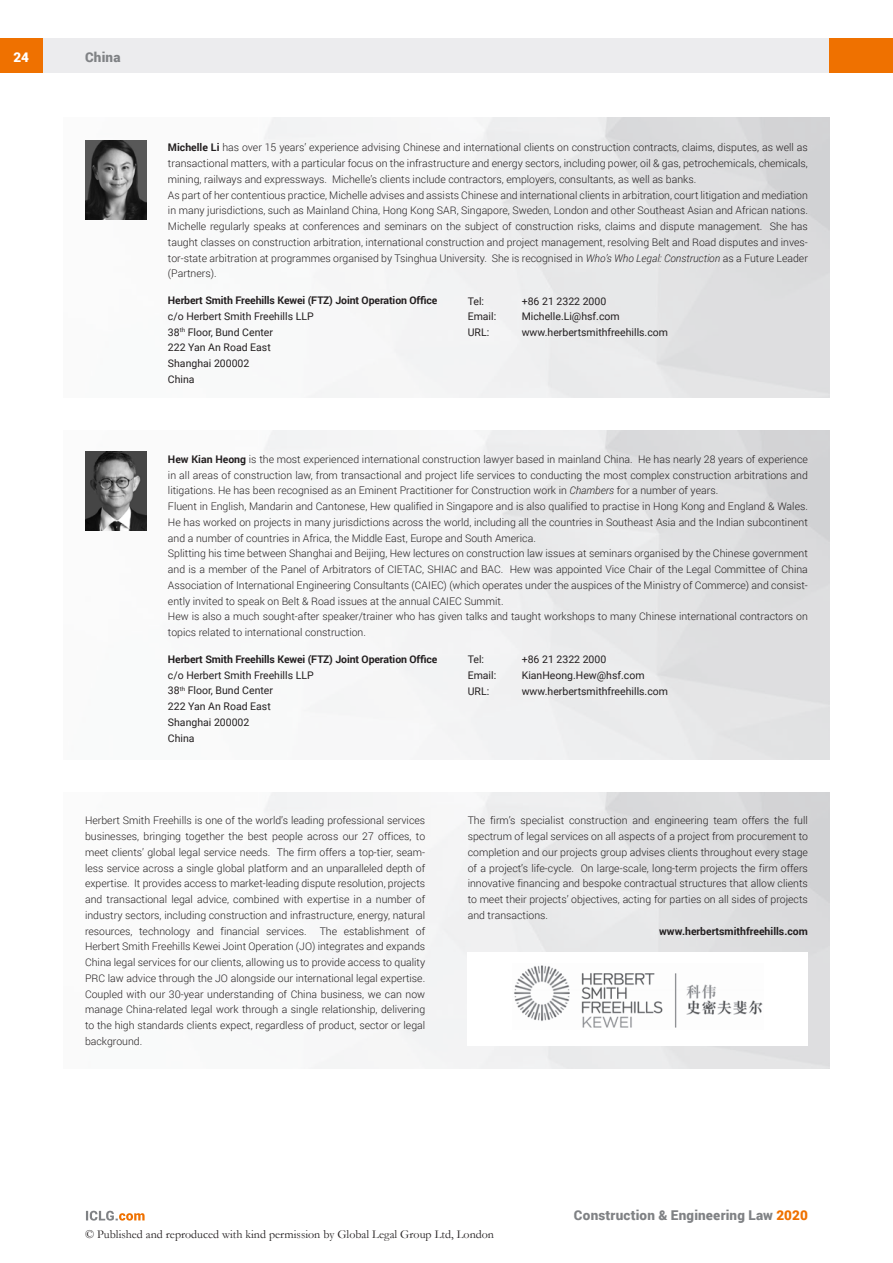
<style>
.page{position:relative;width:893px;height:1263px;background:#fff}
.page>*{position:absolute;margin:0;border:0;box-sizing:border-box;transform-origin:0 0}
.t1{font:900 13.5px "Roboto";letter-spacing:.015em;color:#808285}
.t2{font:900 13.5px "Roboto";color:#fff}
.t3{font:12px "Garamond";color:#231f20}
.t4{font:300 10.5px/15.8px "Roboto";color:#231f20}
.t5{font:10.5px/15.8px "Roboto";color:#231f20}
.t6{font:700 10.5px "Roboto";letter-spacing:-.01em;color:#231f20}
.s1{font-weight:700}
.s2{font-style:italic}
.s3{color:#ef7100}
</style>
<div class="page">
<div style="left:43px;top:38px;width:786px;height:34px;background:#ececee"></div>
<div style="left:0;top:38px;width:43px;height:34px;background:#ef7100"></div>
<div style="left:829px;top:38px;width:64px;height:34px;background:#ef7100"></div>
<svg style="left:86px;top:1211px;width:59px;height:9px"></svg>
<img style="left:85px;top:118px;width:744px;height:280px">
<img style="left:85px;top:140px;width:61px;height:79px">
<img style="left:85px;top:431px;width:744px;height:328px">
<img style="left:85px;top:452px;width:61px;height:78px">
<img style="left:513px;top:965px;width:250px;height:63px">
<p class="t2" style="left:13px;top:48px;width:17px">24</p>
<p class="t1" style="left:85px;top:48px;width:37px">China</p>
<p class="t4" style="left:168px;top:139px;width:641px"><span class="s1">Michelle Li</span> has over 15 years’ experience advising Chinese and international clients on construction contracts, claims, disputes, as well as transactional matters, with a particular focus on the infrastructure and energy sectors, including power, oil &amp; gas, petrochemicals, chemicals, mining, railways and expressways. Michelle’s clients include contractors, employers, consultants, as well as banks.<br>As part of her contentious practice, Michelle advises and assists Chinese and international clients in arbitration, court litigation and mediation in many jurisdictions, such as Mainland China, Hong Kong SAR, Singapore, Sweden, London and other Southeast Asian and African nations.<br>Michelle regularly speaks at conferences and seminars on the subject of construction risks, claims and dispute management. She has taught classes on construction arbitration, international construction and project management, resolving Belt and Road disputes and inves&shy;tor-state arbitration at programmes organised by Tsinghua University. She is recognised in <span class="s2">Who’s Who Legal: Construction</span> as a Future Leader (Partners).</p>
<p class="t6" style="left:168px;top:293px;width:271px">Herbert Smith Freehills Kewei (FTZ) Joint Operation Office</p>
<p class="t5" style="left:168px;top:308px;width:147px">c/o Herbert Smith Freehills LLP<br>38<sup>th</sup> Floor, Bund Center<br>222 Yan An Road East<br>Shanghai 200002<br>China</p>
<p class="t5" style="left:468px;top:293px;width:18px">Tel:</p>
<p class="t5" style="left:522px;top:293px;width:86px">+86 21 2322 2000</p>
<p class="t5" style="left:468px;top:308px;width:30px">Email:</p>
<p class="t5" style="left:522px;top:308px;width:99px">Michelle.Li@hsf.com</p>
<p class="t5" style="left:468px;top:324px;width:23px">URL:</p>
<p class="t5" style="left:522px;top:324px;width:148px">www.herbertsmithfreehills.com</p>
<p class="t4" style="left:168px;top:451px;width:641px"><span class="s1">Hew Kian Heong</span> is the most experienced international construction lawyer based in mainland China. He has nearly 28 years of experience in all areas of construction law, from transactional and project life services to conducting the most complex construction arbitrations and litigations. He has been recognised as an Eminent Practitioner for Construction work in <span class="s2">Chambers</span> for a number of years.<br>Fluent in English, Mandarin and Cantonese, Hew qualified in Singapore and is also qualified to practise in Hong Kong and England &amp; Wales.<br>He has worked on projects in many jurisdictions across the world, including all the countries in Southeast Asia and the Indian subcontinent and a number of countries in Africa, the Middle East, Europe and South America.<br>Splitting his time between Shanghai and Beijing, Hew lectures on construction law issues at seminars organised by the Chinese government and is a member of the Panel of Arbitrators of CIETAC, SHIAC and BAC. Hew was appointed Vice Chair of the Legal Committee of China Association of International Engineering Consultants (CAIEC) (which operates under the auspices of the Ministry of Commerce) and consist&shy;ently invited to speak on Belt &amp; Road issues at the annual CAIEC Summit.<br>Hew is also a much sought-after speaker/trainer who has given talks and taught workshops to many Chinese international contractors on topics related to international construction.</p>
<p class="t6" style="left:168px;top:652px;width:271px">Herbert Smith Freehills Kewei (FTZ) Joint Operation Office</p>
<p class="t5" style="left:168px;top:667px;width:147px">c/o Herbert Smith Freehills LLP<br>38<sup>th</sup> Floor, Bund Center<br>222 Yan An Road East<br>Shanghai 200002<br>China</p>
<p class="t5" style="left:468px;top:651px;width:18px">Tel:</p>
<p class="t5" style="left:522px;top:651px;width:86px">+86 21 2322 2000</p>
<p class="t5" style="left:468px;top:667px;width:30px">Email:</p>
<p class="t5" style="left:522px;top:667px;width:124px">KianHeong.Hew@hsf.com</p>
<p class="t5" style="left:468px;top:683px;width:23px">URL:</p>
<p class="t5" style="left:522px;top:683px;width:148px">www.herbertsmithfreehills.com</p>
<p class="t4" style="left:85px;top:812px;width:342px;text-align:justify">Herbert Smith Freehills is one of the world’s leading professional services businesses, bringing together the best people across our 27 offices, to meet clients’ global legal service needs. The firm offers a top-tier, seam&shy;less service across a single global platform and an unparalleled depth of expertise. It provides access to market-leading dispute resolution, projects and transactional legal advice, combined with expertise in a number of industry sectors, including construction and infrastructure, energy, natural resources, technology and financial services. The establishment of Herbert Smith Freehills Kewei Joint Operation (JO) integrates and expands China legal services for our clients, allowing us to provide access to quality PRC law advice through the JO alongside our international legal expertise.<br>Coupled with our 30-year understanding of China business, we can now manage China-related legal work through a single relationship, delivering to the high standards clients expect, regardless of product, sector or legal background.</p>
<p class="t4" style="left:468px;top:812px;width:342px;text-align:justify">The firm’s specialist construction and engineering team offers the full spectrum of legal services on all aspects of a project from procurement to completion and our projects group advises clients throughout every stage of a project’s life-cycle. On large-scale, long-term projects the firm offers innovative financing and bespoke contractual structures that allow clients to meet their projects’ objectives, acting for parties on all sides of projects and transactions.</p>
<p class="t6" style="left:659px;top:923px;width:150px">www.herbertsmithfreehills.com</p>
<p class="t3" style="left:85px;top:1226px;width:410px">© Published and reproduced with kind permission by Global Legal Group Ltd, London</p>
<p class="t1" style="left:574px;top:1206px;width:235px">Construction &amp; Engineering Law <span class="s3">2020</span></p>
</div>
